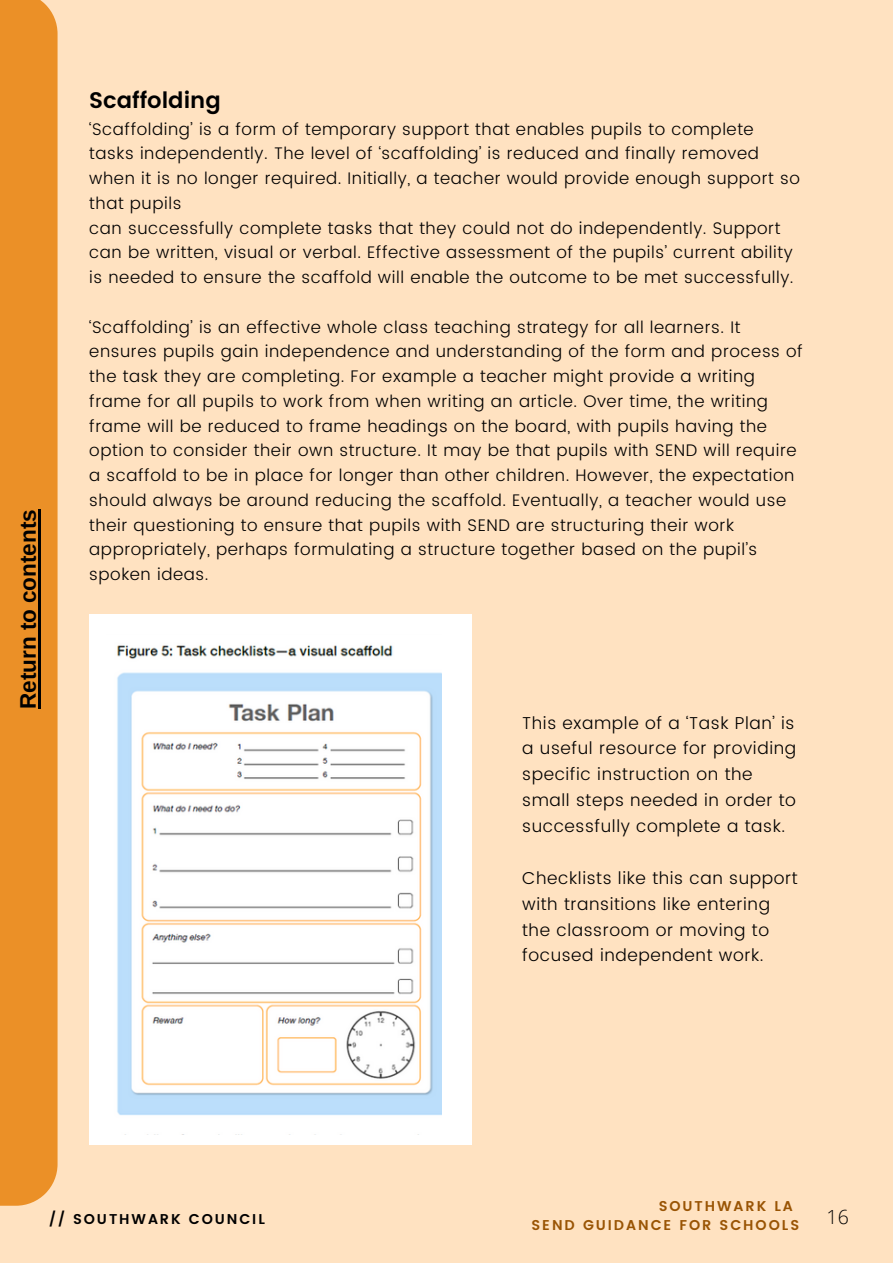
<style>
.page{position:relative;width:893px;height:1264px;background:#fff}
.page>*{position:absolute;margin:0;border:0;box-sizing:border-box;transform-origin:0 0}
.t1{font:700 22.5px "Arimo";color:#000}
.t2{font:600 22.5px "Poppins";color:#000}
.t3{font:300 19.5px "Open Sans";color:#000}
.t4{font:300 17.25px/25.8px "Poppins";letter-spacing:.035em;color:#000}
.t5{font:300 16.8px/24.8px "Poppins";letter-spacing:.035em;color:#000}
.t6{font:600 14.25px "Poppins";letter-spacing:.135em;color:#995404}
.t7{font:600 14.25px "Poppins";letter-spacing:.135em;color:#000}
</style>
<div class="page">
<div style="left:0;top:0;width:892px;height:1262px;background:#ffe2c1"></div>
<div style="left:89px;top:614px;width:383px;height:530px;background:#fff"></div>
<img style="left:117px;top:645px;width:324px;height:471px">
<div style="left:0;top:0;width:58px;height:1205px;background:#eb9027"></div>
<hr style="left:38px;top:630px;width:2px;height:79px;background:#000">
<hr style="left:38px;top:509px;width:2px;height:121px;background:#000">
<p class="t1" style="left:15px;top:709px;width:201px;rotate:-90deg">Return to contents</p>
<p class="t2" style="left:89px;top:87px;width:133px">Scaffolding</p>
<p class="t5" style="left:89px;top:117px;width:712px">‘Scaffolding’ is a form of temporary support that enables pupils to complete tasks independently. The level of ‘scaffolding’ is reduced and finally removed when it is no longer required. Initially, a teacher would provide enough support so that pupils</p>
<p class="t5" style="left:89px;top:215px;width:705px">can successfully complete tasks that they could not do independently. Support can be written, visual or verbal. Effective assessment of the pupils’ current ability is needed to ensure the scaffold will enable the outcome to be met successfully.</p>
<p class="t5" style="left:89px;top:314px;width:715px">‘Scaffolding’ is an effective whole class teaching strategy for all learners. It ensures pupils gain independence and understanding of the form and process of the task they are completing. For example a teacher might provide a writing frame for all pupils to work from when writing an article. Over time, the writing frame will be reduced to frame headings on the board, with pupils having the option to consider their own structure. It may be that pupils with SEND will require a scaffold to be in place for longer than other children. However, the expectation should always be around reducing the scaffold. Eventually, a teacher would use their questioning to ensure that pupils with SEND are structuring their work appropriately, perhaps formulating a structure together based on the pupil’s spoken ideas.</p>
<p class="t4" style="left:522px;top:709px;width:275px">This example of a ‘Task Plan’ is a useful resource for providing specific instruction on the small steps needed in order to successfully complete a task.</p>
<p class="t4" style="left:522px;top:865px;width:277px">Checklists like this can support with transitions like entering the classroom or moving to focused independent work.</p>
<p class="t7" style="left:49px;top:1210px;width:217px">// SOUTHWARK COUNCIL</p>
<p class="t6" style="left:658px;top:1197px;width:136px">SOUTHWARK LA</p>
<p class="t6" style="left:531px;top:1216px;width:269px">SEND GUIDANCE FOR SCHOOLS</p>
<p class="t3" style="left:826px;top:1203px;width:24px">16</p>
</div>
